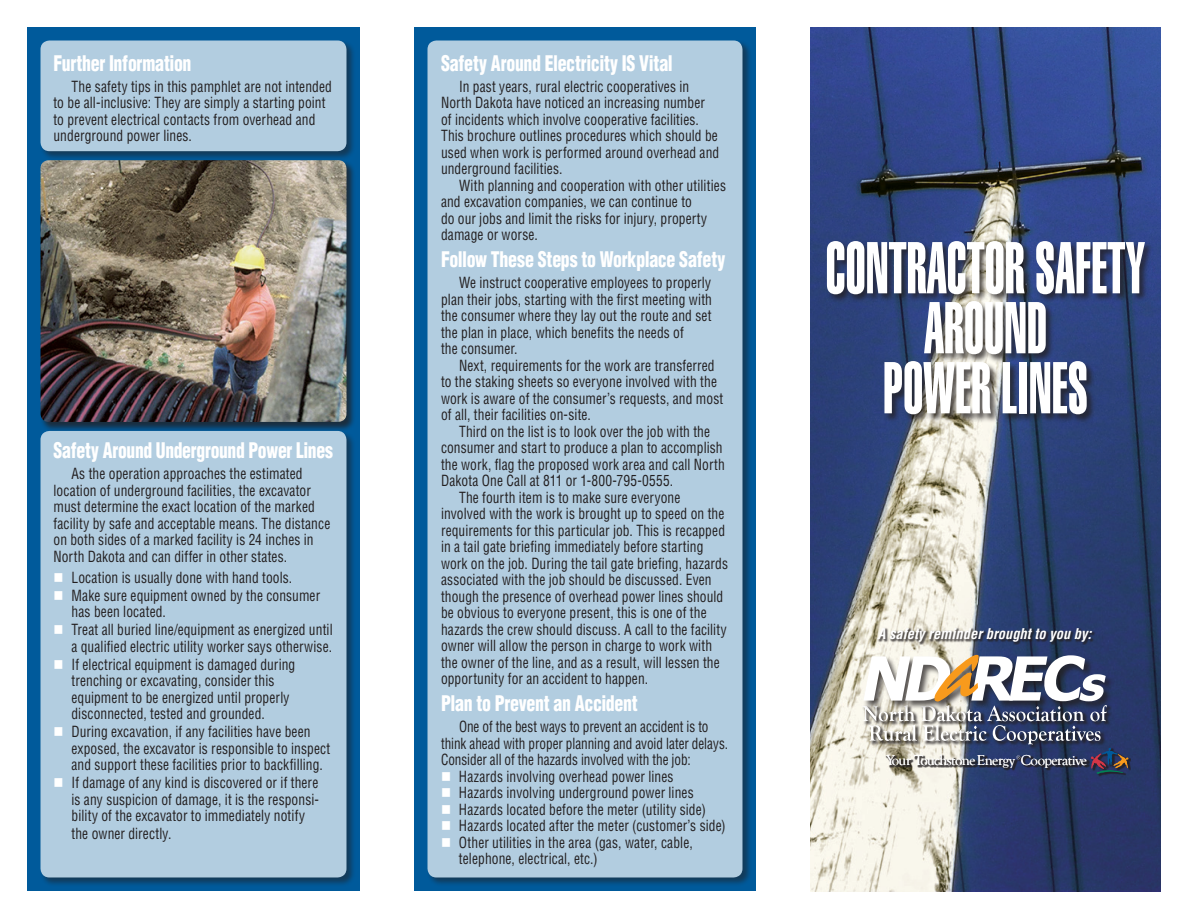
<style>
.page{position:relative;width:1188px;height:918px;background:#fff}
.page>*{position:absolute;margin:0;border:0;box-sizing:border-box;transform-origin:0 0}
.t1{font:72px/60px "Helvetica Extra Compressed";letter-spacing:.01em;color:#fff;text-align:center;scale:.73 1}
.t2{font:900 condensed 21px "Helvetica";letter-spacing:-.015em;color:#fff;scale:.85 1}
.t3{font:900 condensed 21px "Helvetica";letter-spacing:-.015em;color:#fff;scale:.84 1}
.t4{font:condensed 15px/16.5px "Helvetica";letter-spacing:.01em;color:#231f20;scale:.9 1}
.t5{font:condensed 15px/16.5px "Helvetica";letter-spacing:.01em;color:#231f20;scale:.88 1}
.t6{font:14.7px "Goudy Old Style T";letter-spacing:-.04em;color:#fff}
.t7{font:italic 700 condensed 14.55px "Helvetica";color:#fff}
.s1{color:#fff}
</style>
<div class="page">
<div style="left:27px;top:28px;width:333px;height:863px;background:#005a9b"></div>
<div style="left:414px;top:28px;width:342px;height:863px;background:#005a9b"></div>
<img style="left:810px;top:27px;width:351px;height:864px">
<div style="left:877px;top:627px;width:219px;height:18px;background:#231f20;opacity:.7"></div>
<div style="left:886px;top:748px;width:245px;height:29px;background:#231f20;opacity:.8"></div>
<svg style="left:862px;top:655px;width:267px;height:120px"></svg>
<div style="left:826px;top:241px;width:328px;height:183px;background:#231f20;opacity:.75"></div>
<div style="left:40px;top:160px;width:316px;height:271px;background:#231f20;opacity:.75"></div>
<img style="left:40px;top:161px;width:306px;height:261px">
<div style="left:40px;top:430px;width:316px;height:457px;background:#231f20;opacity:.75"></div>
<div style="left:40px;top:431px;width:306px;height:446px;background:#b2cde0;border-radius:9px"></div>
<div style="left:40px;top:40px;width:316px;height:121px;background:#231f20;opacity:.75"></div>
<div style="left:40px;top:40px;width:306px;height:111px;background:#b2cde0;border-radius:9px"></div>
<div style="left:427px;top:40px;width:325px;height:847px;background:#231f20;opacity:.75"></div>
<div style="left:428px;top:40px;width:314px;height:838px;background:#b2cde0;border-radius:9px"></div>
<h2 class="t2" style="left:54px;top:50px;width:164px">Further Information</h2>
<p class="t4" style="left:54px;top:78px;width:311px;text-indent:18px">The safety tips in this pamphlet are not intended to be all-inclusive: They are simply a starting point to prevent electrical contacts from overhead and underground power lines.</p>
<h2 class="t3" style="left:54px;top:437px;width:334px">Safety Around Underground Power Lines</h2>
<p class="t4" style="left:54px;top:465px;width:309px;text-indent:18px">As the operation approaches the estimated location of underground facilities, the excavator must determine the exact location of the marked facility by safe and acceptable means. The distance on both sides of a marked facility is 24 inches in North Dakota and can differ in other states.</p>
<p class="t4" style="left:54px;top:569px;width:267px"><span class="s1">■</span> Location is usually done with hand tools.</p>
<p class="t4" style="left:72px;top:587px;width:278px;text-indent:-18px"><span class="s1">■</span> Make sure equipment owned by the consumer has been located.</p>
<p class="t4" style="left:54px;top:621px;width:312px;text-align:right"><span class="s1">■</span> Treat all buried line/equipment as energized until a qualified electric utility worker says otherwise.</p>
<p class="t4" style="left:72px;top:656px;width:250px;text-indent:-18px"><span class="s1">■</span> If electrical equipment is damaged during trenching or excavating, consider this equipment to be energized until properly disconnected, tested and grounded.</p>
<p class="t4" style="left:72px;top:723px;width:289px;text-indent:-18px"><span class="s1">■</span> During excavation, if any facilities have been exposed, the excavator is responsible to inspect and support these facilities prior to backfilling.</p>
<p class="t4" style="left:72px;top:774px;width:277px;text-align:justify;text-indent:-18px"><span class="s1">■</span> If damage of any kind is discovered or if there is any suspicion of damage, it is the responsi&shy;bility of the excavator to immediately notify</p>
<p class="t4" style="left:72px;top:825px;width:113px">the owner directly.</p>
<h2 class="t2" style="left:441px;top:50px;width:274px">Safety Around Electricity IS Vital</h2>
<p class="t4" style="left:441px;top:78px;width:311px;text-indent:18px">In past years, rural electric cooperatives in North Dakota have noticed an increasing number<br>of incidents which involve cooperative facilities.<br>This brochure outlines procedures which should be used when work is performed around overhead and underground facilities.</p>
<p class="t4" style="left:441px;top:177px;width:318px;text-indent:18px">With planning and cooperation with other utilities and excavation companies, we can continue to<br>do our jobs and limit the risks for injury, property damage or worse.</p>
<h2 class="t2" style="left:441px;top:246px;width:336px">Follow These Steps to Workplace Safety</h2>
<p class="t4" style="left:441px;top:274px;width:303px;text-indent:18px">We instruct cooperative employees to properly plan their jobs, starting with the first meeting with the consumer where they lay out the route and set the plan in place, which benefits the needs of<br>the consumer.</p>
<p class="t4" style="left:441px;top:357px;width:315px;text-indent:18px">Next, requirements for the work are transferred to the staking sheets so everyone involved with the work is aware of the consumer’s requests, and most of all, their facilities on-site.</p>
<p class="t4" style="left:459px;top:423px;width:281px">Third on the list is to look over the job with the</p>
<p class="t4" style="left:441px;top:439px;width:314px">consumer and start to produce a plan to accomplish</p>
<p class="t4" style="left:441px;top:456px;width:317px">the work, flag the proposed work area and call North</p>
<p class="t4" style="left:441px;top:472px;width:260px">Dakota One Call at 811 or 1-800-795-0555.</p>
<p class="t4" style="left:459px;top:489px;width:248px">The fourth item is to make sure everyone</p>
<p class="t4" style="left:441px;top:505px;width:316px">involved with the work is brought up to speed on the</p>
<p class="t4" style="left:441px;top:522px;width:317px">requirements for this particular job. This is recapped</p>
<p class="t4" style="left:441px;top:538px;width:293px">in a tail gate briefing immediately before starting</p>
<p class="t4" style="left:441px;top:555px;width:320px">work on the job. During the tail gate briefing, hazards</p>
<p class="t4" style="left:441px;top:571px;width:302px">associated with the job should be discussed. Even</p>
<p class="t4" style="left:441px;top:588px;width:315px">though the presence of overhead power lines should</p>
<p class="t4" style="left:441px;top:604px;width:297px">be obvious to everyone present, this is one of the</p>
<p class="t4" style="left:441px;top:621px;width:319px">hazards the crew should discuss. A call to the facility</p>
<p class="t4" style="left:441px;top:637px;width:303px">owner will allow the person in charge to work with</p>
<p class="t4" style="left:441px;top:654px;width:311px">the owner of the line, and as a result, will lessen the</p>
<p class="t4" style="left:441px;top:670px;width:232px">opportunity for an accident to happen.</p>
<h2 class="t2" style="left:441px;top:690px;width:233px">Plan to Prevent an Accident</h2>
<p class="t5" style="left:441px;top:718px;width:328px;text-indent:18px">One of the best ways to prevent an accident is to think ahead with proper planning and avoid later delays.<br>Consider all of the hazards involved with the job:</p>
<p class="t4" style="left:441px;top:768px;width:260px"><span class="s1">■</span> Hazards involving overhead power lines</p>
<p class="t4" style="left:441px;top:784px;width:282px"><span class="s1">■</span> Hazards involving underground power lines</p>
<p class="t4" style="left:441px;top:801px;width:296px"><span class="s1">■</span> Hazards located before the meter (utility side)</p>
<p class="t4" style="left:441px;top:817px;width:318px"><span class="s1">■</span> Hazards located after the meter (customer’s side)</p>
<p class="t4" style="left:459px;top:834px;width:261px;text-indent:-18px"><span class="s1">■</span> Other utilities in the area (gas, water, cable, telephone, electrical, etc.)</p>
<h1 class="t1" style="left:826px;top:237px;width:439px">CONTRACTOR SAFETY<br>AROUND<br>POWER LINES</h1>
<p class="t7" style="left:878px;top:625px;width:216px">A safety reminder brought to you by:</p>
<p class="t6" style="left:886px;top:752px;width:203px">Your TouchstoneEnergy Cooperative</p>
</div>
